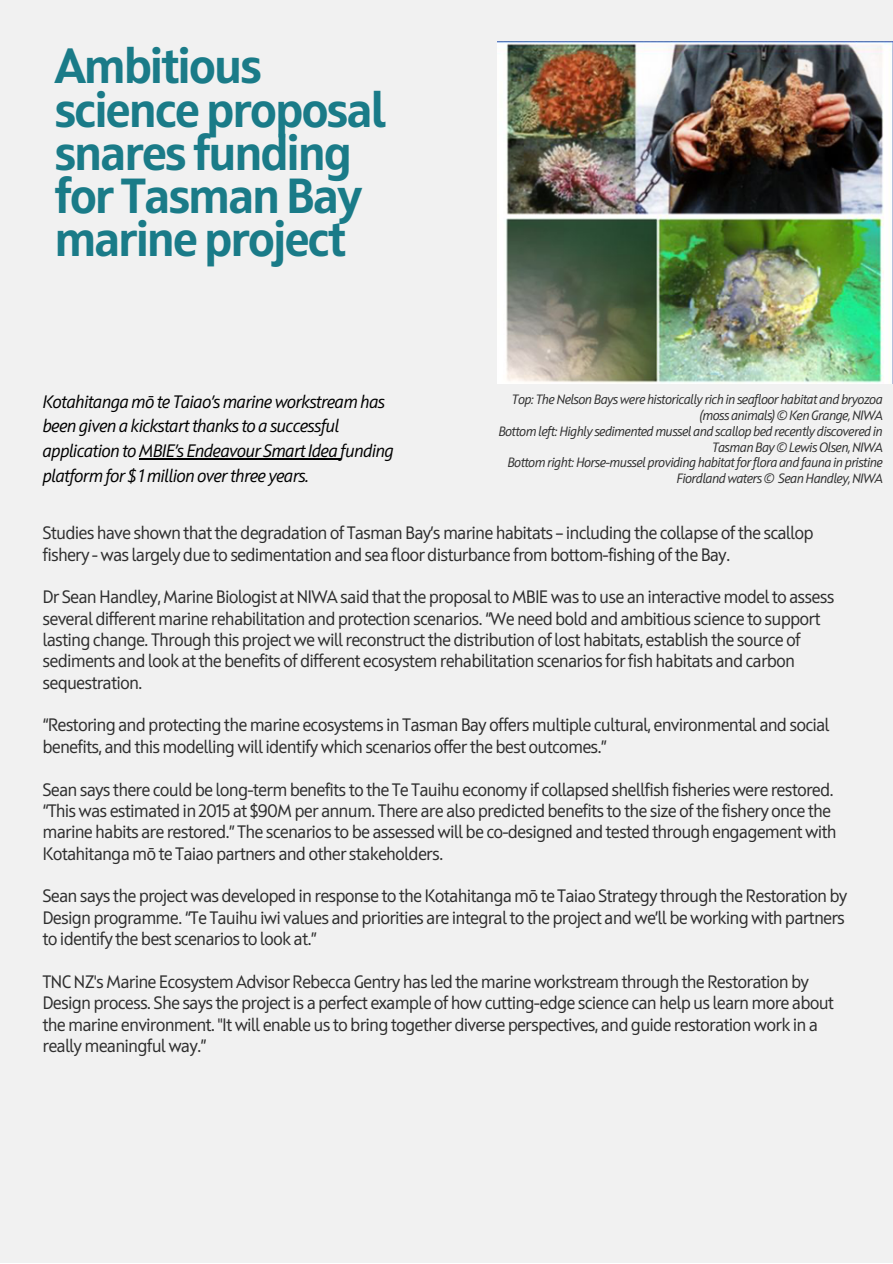
<style>
.page{position:relative;width:893px;height:1264px;background:#fff}
.page>*{position:absolute;margin:0;border:0;box-sizing:border-box;transform-origin:0 0}
.t1{font:700 49.2px/43.2px "Squad";letter-spacing:-.045em;color:#1a7b88}
.t2{font:18px/21.3px "Squad";letter-spacing:-.05em;color:#2e2e2e}
.t3{font:italic 18px/24.8px "Squad";letter-spacing:-.045em;color:#000}
.t4{font:italic 13.5px/15.8px "Squad";letter-spacing:-.05em;color:#2e2e2e;text-align:right}
</style>
<div class="page">
<div style="left:0;top:0;width:892px;height:1262px;background:#f1f1f1"></div>
<img style="left:497px;top:41px;width:395px;height:342px">
<hr style="left:139px;top:458px;width:201px;height:1px;background:#000">
<p class="t1" style="left:54px;top:48px;width:333px">Ambitious science proposal snares funding for Tasman Bay marine project</p>
<p class="t3" style="left:42px;top:390px;width:353px">Kotahitanga mō te Taiao’s marine workstream has been given a kickstart thanks to a successful application to MBIE’s Endeavour Smart Idea funding platform for $ 1 million over three years.</p>
<p class="t4" style="left:512px;top:393px;width:372px">Top: The Nelson Bays were historically rich in seafloor habitat and bryozoa (moss animals) © Ken Grange, NIWA</p>
<p class="t4" style="left:498px;top:424px;width:386px">Bottom left: Highly sedimented mussel and scallop bed recently discovered in<br>Tasman Bay © Lewis Olsen, NIWA</p>
<p class="t4" style="left:507px;top:456px;width:377px">Bottom right: Horse-mussel providing habitatforflora andfauna in pristine<br>Fiordland waters © Sean Handley, NIWA</p>
<p class="t2" style="left:42px;top:523px;width:772px">Studies have shown that the degradation of Tasman Bay’s marine habitats – including the collapse of the scallop fishery - was largely due to sedimentation and sea floor disturbance from bottom-fishing of the Bay.</p>
<p class="t2" style="left:42px;top:587px;width:793px">Dr Sean Handley, Marine Biologist at NIWA said that the proposal to MBIE was to use an interactive model to assess several different marine rehabilitation and protection scenarios. “We need bold and ambitious science to support lasting change. Through this project we will reconstruct the distribution of lost habitats, establish the source of sediments and look at the benefits of different ecosystem rehabilitation scenarios for fish habitats and carbon sequestration.</p>
<p class="t2" style="left:42px;top:716px;width:788px">“Restoring and protecting the marine ecosystems in Tasman Bay offers multiple cultural, environmental and social benefits, and this modelling will identify which scenarios offer the best outcomes.”</p>
<p class="t2" style="left:42px;top:780px;width:795px">Sean says there could be long-term benefits to the Te Tauihu economy if collapsed shellfish fisheries were restored. “This was estimated in 2015 at $90M per annum. There are also predicted benefits to the size of the fishery once the marine habits are restored.” The scenarios to be assessed will be co-designed and tested through engagement with Kotahitanga mō te Taiao partners and other stakeholders.</p>
<p class="t2" style="left:42px;top:886px;width:806px">Sean says the project was developed in response to the Kotahitanga mō te Taiao Strategy through the Restoration by<br>Design programme. “Te Tauihu iwi values and priorities are integral to the project and we’ll be working with partners to identify the best scenarios to look at.”</p>
<p class="t2" style="left:42px;top:972px;width:793px">TNC NZ's Marine Ecosystem Advisor Rebecca Gentry has led the marine workstream through the Restoration by Design process. She says the project is a perfect example of how cutting-edge science can help us learn more about the marine environment. "It will enable us to bring together diverse perspectives, and guide restoration work in a really meaningful way.”</p>
</div>
